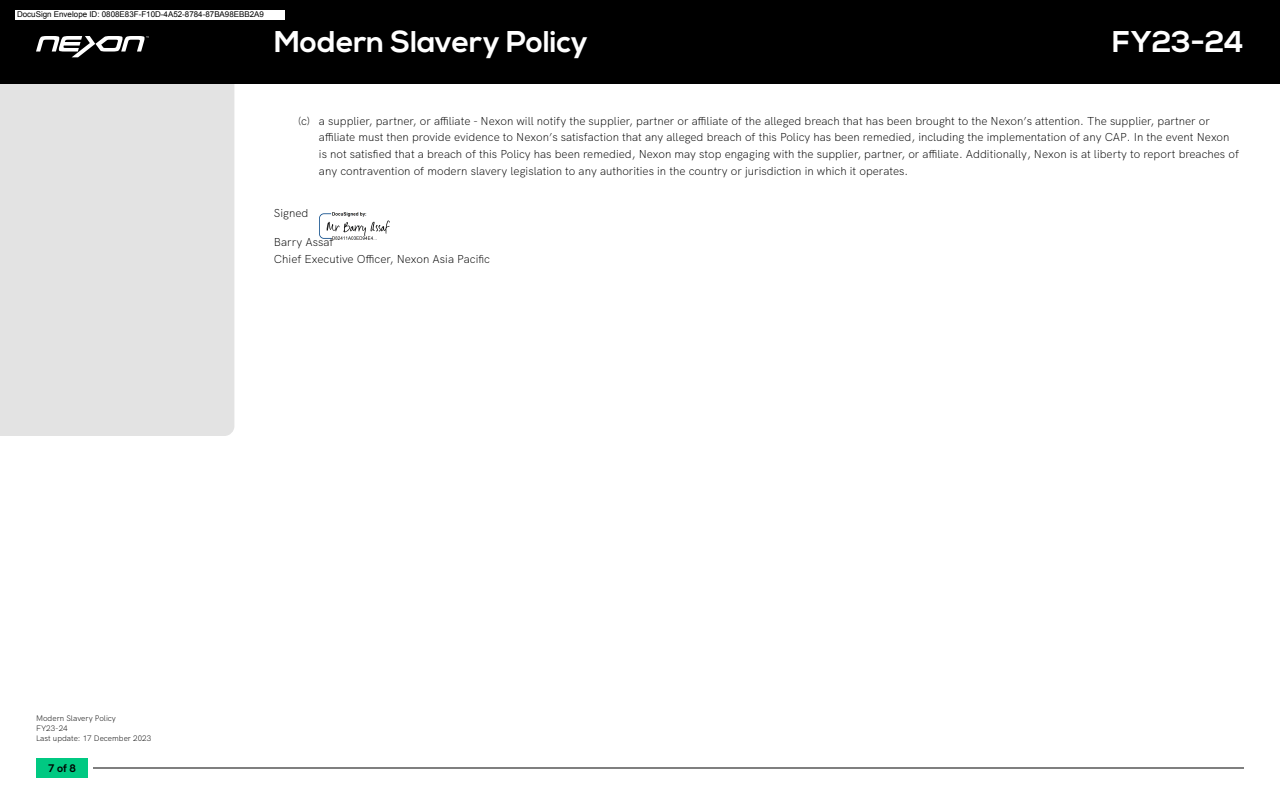
<style>
.page{position:relative;width:1280px;height:800px;background:#fff}
.page>*{position:absolute;margin:0;border:0;box-sizing:border-box;transform-origin:0 0}
.t1{font:700 30px "Nexa";color:#fff}
.t2{font:300 11.5px/17px "HK Grotesk";color:#000}
.t3{font:700 11px "HK Grotesk";color:#000}
.t4{font:8px "Arial";color:#000}
.t5{font:300 8px/10px "HK Grotesk";color:#000}
</style>
<div class="page">
<div style="left:0;top:84px;width:234px;height:352px;background:#e3e3e3"></div>
<div style="left:0;top:0;width:1280px;height:84px;background:#000"></div>
<svg style="left:36px;top:36px;width:113px;height:21px"></svg>
<div style="left:36px;top:758px;width:52px;height:20px;background:#00c982"></div>
<hr style="left:93px;top:768px;width:1151px;height:1px;background:#000">
<div style="left:15px;top:10px;width:270px;height:10px;background:#fff"></div>
<img style="left:319px;top:212px;width:71px;height:28px">
<p class="t4" style="left:17px;top:10px;width:249px">DocuSign Envelope ID: 0808E83F-F10D-4A52-8784-87BA98EBB2A9</p>
<h1 class="t1" style="left:274px;top:24px;width:315px">Modern Slavery Policy</h1>
<h1 class="t1" style="left:1112px;top:24px;width:133px">FY23-24</h1>
<p class="t2" style="left:319px;top:111px;width:922px;text-indent:-21px">(c) a supplier, partner, or affiliate - Nexon will notify the supplier, partner or affiliate of the alleged breach that has been brought to the Nexon’s attention. The supplier, partner or affiliate must then provide evidence to Nexon’s satisfaction that any alleged breach of this Policy has been remedied, including the implementation of any CAP. In the event Nexon is not satisfied that a breach of this Policy has been remedied, Nexon may stop engaging with the supplier, partner, or affiliate. Additionally, Nexon is at liberty to report breaches of any contravention of modern slavery legislation to any authorities in the country or jurisdiction in which it operates.</p>
<p class="t2" style="left:274px;top:204px;width:36px">Signed</p>
<p class="t2" style="left:274px;top:233px;width:218px">Barry Assaf<br>Chief Executive Officer, Nexon Asia Pacific</p>
<p class="t5" style="left:36px;top:712px;width:117px">Modern Slavery Policy<br>FY23-24<br>Last update: 17 December 2023</p>
<p class="t3" style="left:48px;top:759px;width:29px">7 of 8</p>
</div>
